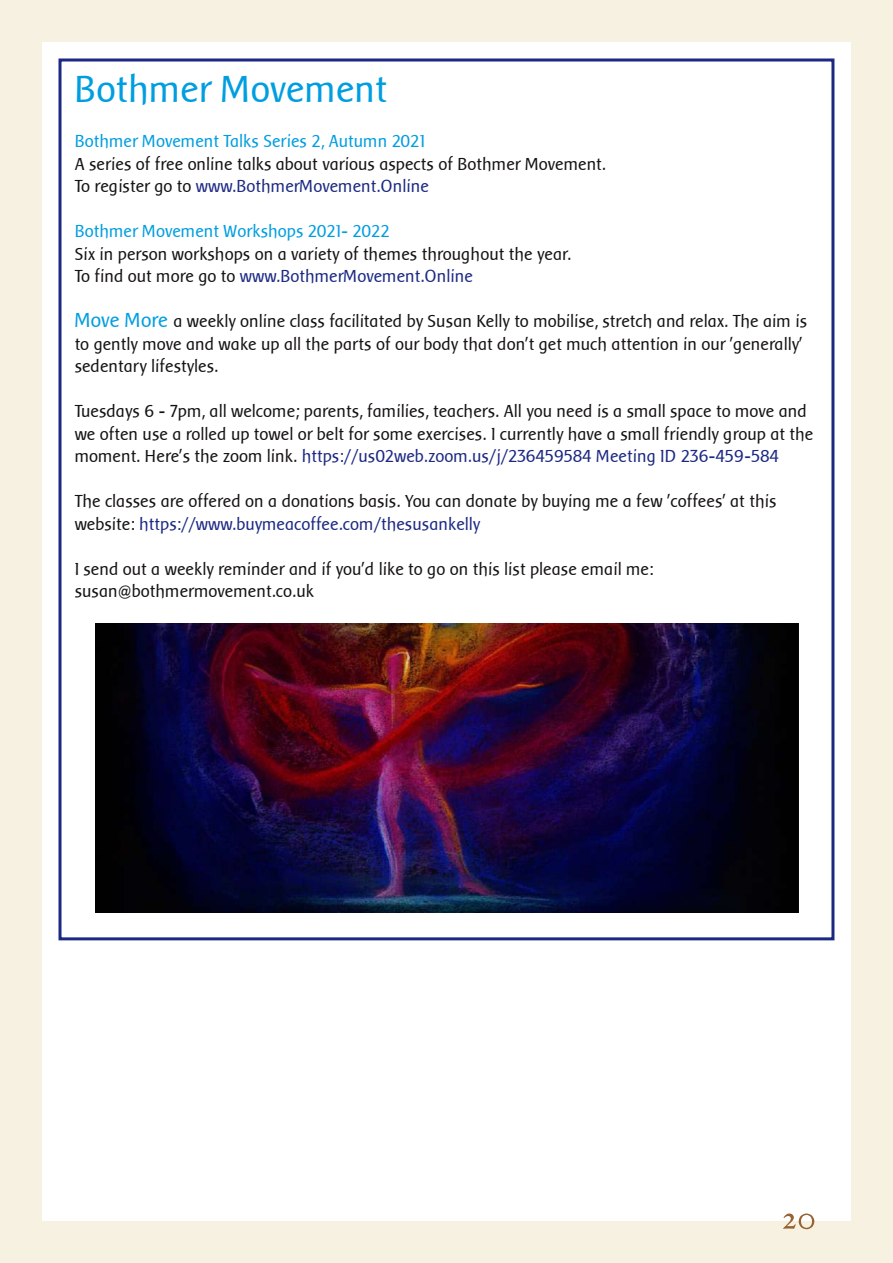
<style>
.page{position:relative;width:893px;height:1263px;background:#fff}
.page>*{position:absolute;margin:0;border:0;box-sizing:border-box;transform-origin:0 0}
.t1{font:39px "Baar Sophia";color:#009ee0}
.t2{font:18px/22.5px "Baar Sophia";color:#161413}
.t3{font:18px "Baar Sophia";color:#009ee0}
.s1{color:#1c2983}
.s2{font-size:21px;color:#009ee0}
</style>
<div class="page">
<div style="left:0;top:0;width:893px;height:1263px;border:42px solid #f7f1e1"></div>
<img style="left:95px;top:623px;width:704px;height:290px">
<svg style="left:799px;top:1220px;width:15px;height:9px"></svg>
<h1 class="t1" style="left:75px;top:68px;width:315px">Bothmer Movement</h1>
<p class="t3" style="left:75px;top:131px;width:352px">Bothmer Movement Talks Series 2, Autumn 2021</p>
<p class="t2" style="left:75px;top:152px;width:533px">A series of free online talks about various aspects of Bothmer Movement.<br>To register go to <span class="s1">www.BothmerMovement.Online</span></p>
<p class="t3" style="left:75px;top:221px;width:316px">Bothmer Movement Workshops 2021‐ 2022</p>
<p class="t2" style="left:75px;top:242px;width:498px">Six in person workshops on a variety of themes throughout the year.<br>To find out more go to <span class="s1">www.BothmerMovement.Online</span></p>
<p class="t2" style="left:75px;top:310px;width:734px"><span class="s2">Move More</span> a weekly online class facilitated by Susan Kelly to mobilise, stretch and relax. The aim is to gently move and wake up all the parts of our body that don't get much attention in our 'generally' sedentary lifestyles.</p>
<p class="t2" style="left:75px;top:400px;width:740px">Tuesdays 6 ‐ 7pm, all welcome; parents, families, teachers. All you need is a small space to move and we often use a rolled up towel or belt for some exercises. I currently have a small friendly group at the moment. Here's the zoom link. <span class="s1">https://us02web.zoom.us/j/236459584 Meeting ID 236‐459‐584</span></p>
<p class="t2" style="left:75px;top:490px;width:703px">The classes are offered on a donations basis. You can donate by buying me a few 'coffees' at this website: <span class="s1">https://www.buymeacoffee.com/thesusankelly</span></p>
<p class="t2" style="left:75px;top:557px;width:580px">I send out a weekly reminder and if you'd like to go on this list please email me: susan@bothmermovement.co.uk</p>
</div>
